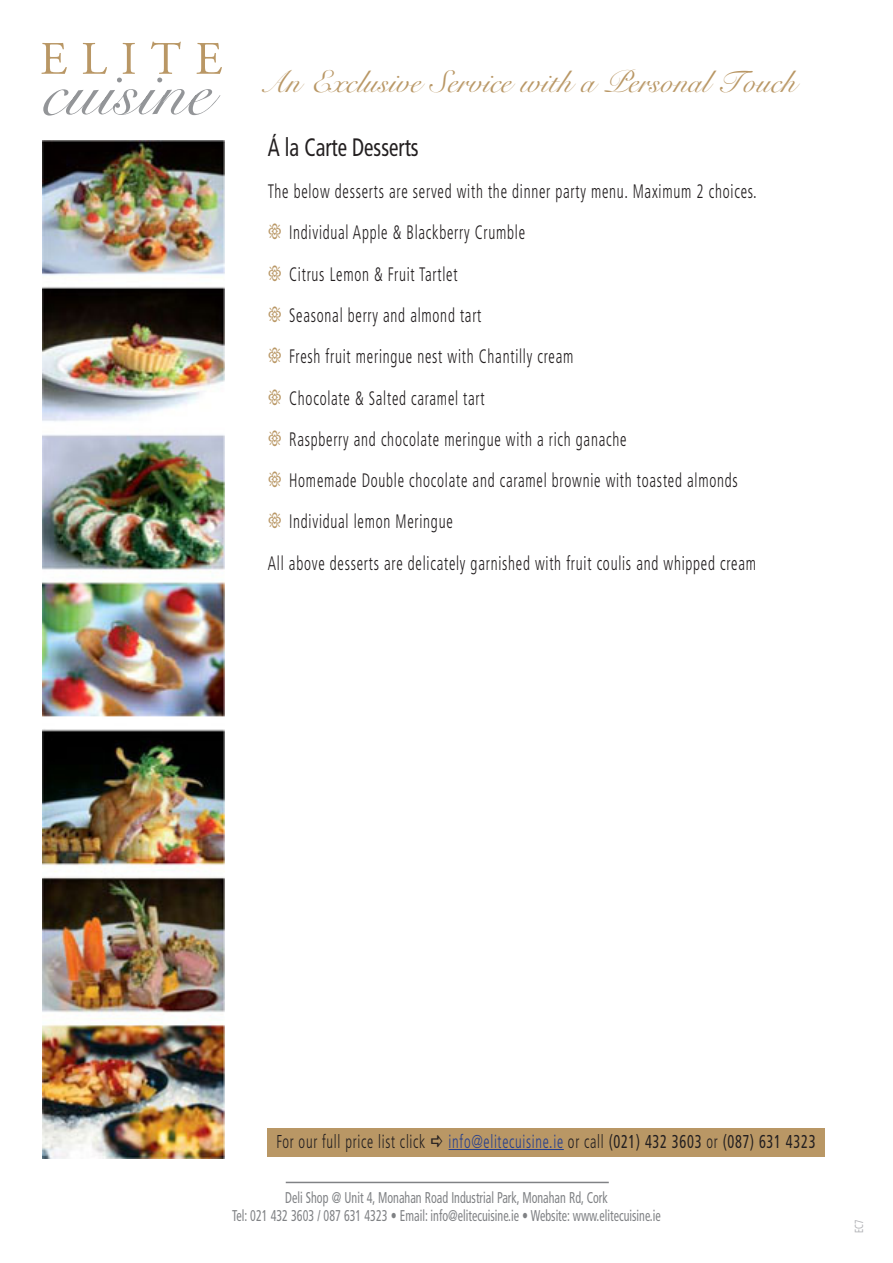
<style>
.page{position:relative;width:893px;height:1263px;background:#fff}
.page>*{position:absolute;margin:0;border:0;box-sizing:border-box;transform-origin:0 0}
.t1{font:31.8px "Snell BT";color:#b99765}
.t2{font:condensed 25.2px "Frutiger";color:#231f20;scale:.83 1}
.t3{font:300 condensed 19.5px "Frutiger";letter-spacing:.05em;color:#231f20;scale:.77 1}
.t4{font:300 condensed 18.6px "Frutiger";letter-spacing:.05em;color:#231f20;scale:.77 1}
.t5{font:condensed 15.6px "Frutiger";color:#808285;scale:.77 1}
.t6{font:condensed 11.7px "Frutiger";color:#b2b3b7;scale:.77 1}
.s1{color:#b99765}
.s2{color:#253f8e}
.s3{font-weight:400}
</style>
<div class="page">
<img style="left:43px;top:140px;width:181px;height:1019px">
<svg style="left:41px;top:41px;width:181px;height:75px"></svg>
<hr style="left:286px;top:1182px;width:323px;height:1px;background:#808285">
<div style="left:268px;top:1128px;width:557px;height:29px;background:#b99765"></div>
<hr style="left:449px;top:1149px;width:115px;height:1px;background:#253f8e">
<p class="t1" style="left:272px;top:62px;width:534px">An Exclusive Service with a Personal Touch</p>
<p class="t2" style="left:268px;top:133px;width:183px">Á la Carte Desserts</p>
<p class="t3" style="left:268px;top:180px;width:637px">The below desserts are served with the dinner party menu. Maximum 2 choices.</p>
<p class="t3" style="left:268px;top:221px;width:335px"><span class="s1">▲</span> Individual Apple &amp; Blackberry Crumble</p>
<p class="t3" style="left:268px;top:263px;width:248px"><span class="s1">▲</span> Citrus Lemon &amp; Fruit Tartlet</p>
<p class="t3" style="left:268px;top:304px;width:279px"><span class="s1">▲</span> Seasonal berry and almond tart</p>
<p class="t3" style="left:268px;top:346px;width:398px"><span class="s1">▲</span> Fresh fruit meringue nest with Chantilly cream</p>
<p class="t3" style="left:268px;top:387px;width:283px"><span class="s1">▲</span> Chocolate &amp; Salted caramel tart</p>
<p class="t3" style="left:268px;top:428px;width:467px"><span class="s1">▲</span> Raspberry and chocolate meringue with a rich ganache</p>
<p class="t3" style="left:268px;top:469px;width:612px"><span class="s1">▲</span> Homemade Double chocolate and caramel brownie with toasted almonds</p>
<p class="t3" style="left:268px;top:510px;width:242px"><span class="s1">▲</span> Individual lemon Meringue</p>
<p class="t3" style="left:268px;top:552px;width:636px">All above desserts are delicately garnished with fruit coulis and whipped cream</p>
<p class="t4" style="left:276px;top:1131px;width:702px">For our full price list click <span class="s2">info@elitecuisine.ie</span> or call <span class="s3">(021) 432 3603</span> or <span class="s3">(087) 631 4323</span></p>
<p class="t5" style="left:285px;top:1188px;width:421px">Deli Shop @ Unit 4, Monahan Road Industrial Park, Monahan Rd, Cork</p>
<p class="t5" style="left:232px;top:1206px;width:558px">Tel: 021 432 3603 / 087 631 4323 • Email: info@elitecuisine.ie • Website: www.elitecuisine.ie</p>
<p class="t6" style="left:852px;top:1233px;width:19px;rotate:-90deg">EC7</p>
</div>
